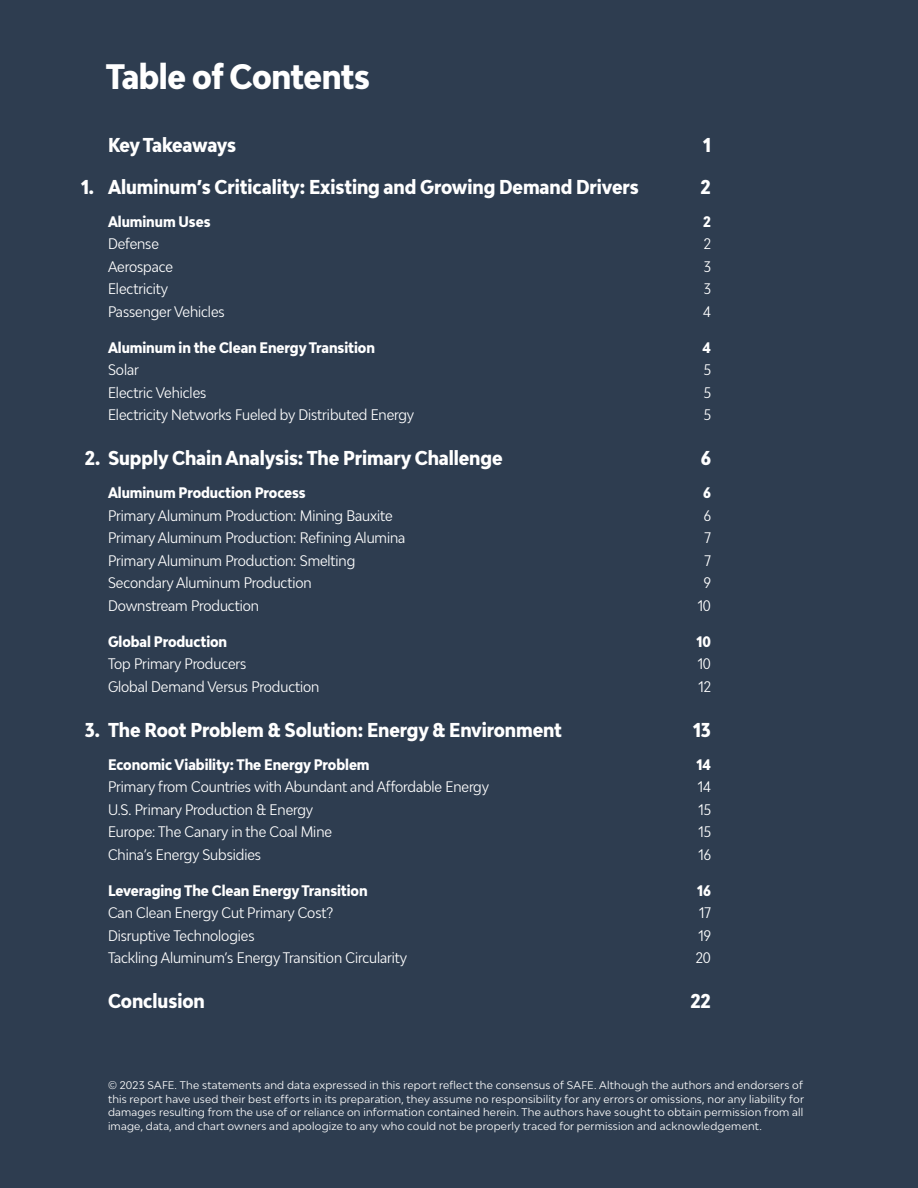
<style>
.page{position:relative;width:918px;height:1188px;background:#2e3d50}
.page>*{position:absolute;margin:0;border:0;box-sizing:border-box;transform-origin:0 0}
.Head{font:800 condensed 33px "Bw Modelica";letter-spacing:-.015em;color:#fff}
.TOC_Head{font:800 condensed 18.75px "Bw Modelica";letter-spacing:-.005em;color:#fff}
.TOC_Sublist{font:condensed 14.25px "Bw Modelica";letter-spacing:-.005em;color:#fff}
.TOC_List{font:800 condensed 14.25px "Bw Modelica";letter-spacing:-.005em;color:#fff}
.Figure_Caption{font:10.5px/13.5px "Bw Modelica";letter-spacing:.02em;color:#fff;text-align:justify}
</style>
<div class="page">
<p class="Head" style="left:106px;top:56px;width:266px">Table of Contents</p>
<p class="TOC_Head" style="left:108px;top:132px;width:130px">Key Takeaways</p>
<p class="TOC_Head" style="left:703px;top:132px;width:9px">1</p>
<p class="TOC_Head" style="left:81px;top:174px;width:559px">1. Aluminum’s Criticality: Existing and Growing Demand Drivers</p>
<p class="TOC_Head" style="left:701px;top:174px;width:12px">2</p>
<p class="TOC_List" style="left:108px;top:212px;width:104px">Aluminum Uses</p>
<p class="TOC_List" style="left:703px;top:212px;width:9px">2</p>
<p class="TOC_Sublist" style="left:108px;top:235px;width:53px">Defense</p>
<p class="TOC_Sublist" style="left:704px;top:235px;width:9px">2</p>
<p class="TOC_Sublist" style="left:108px;top:257px;width:66px">Aerospace</p>
<p class="TOC_Sublist" style="left:704px;top:257px;width:9px">3</p>
<p class="TOC_Sublist" style="left:108px;top:280px;width:62px">Electricity</p>
<p class="TOC_Sublist" style="left:704px;top:280px;width:9px">3</p>
<p class="TOC_Sublist" style="left:108px;top:302px;width:118px">Passenger Vehicles</p>
<p class="TOC_Sublist" style="left:703px;top:302px;width:9px">4</p>
<p class="TOC_List" style="left:108px;top:338px;width:268px">Aluminum in the Clean Energy Transition</p>
<p class="TOC_List" style="left:702px;top:338px;width:10px">4</p>
<p class="TOC_Sublist" style="left:108px;top:361px;width:32px">Solar</p>
<p class="TOC_Sublist" style="left:704px;top:361px;width:9px">5</p>
<p class="TOC_Sublist" style="left:108px;top:383px;width:100px">Electric Vehicles</p>
<p class="TOC_Sublist" style="left:704px;top:383px;width:9px">5</p>
<p class="TOC_Sublist" style="left:108px;top:406px;width:308px">Electricity Networks Fueled by Distributed Energy</p>
<p class="TOC_Sublist" style="left:704px;top:406px;width:9px">5</p>
<p class="TOC_Head" style="left:85px;top:446px;width:419px">2. Supply Chain Analysis: The Primary Challenge</p>
<p class="TOC_Head" style="left:701px;top:446px;width:12px">6</p>
<p class="TOC_List" style="left:108px;top:484px;width:199px">Aluminum Production Process</p>
<p class="TOC_List" style="left:703px;top:484px;width:9px">6</p>
<p class="TOC_Sublist" style="left:108px;top:506px;width:286px">Primary Aluminum Production: Mining Bauxite</p>
<p class="TOC_Sublist" style="left:704px;top:506px;width:9px">6</p>
<p class="TOC_Sublist" style="left:108px;top:529px;width:299px">Primary Aluminum Production: Refining Alumina</p>
<p class="TOC_Sublist" style="left:704px;top:529px;width:8px">7</p>
<p class="TOC_Sublist" style="left:108px;top:551px;width:249px">Primary Aluminum Production: Smelting</p>
<p class="TOC_Sublist" style="left:704px;top:551px;width:8px">7</p>
<p class="TOC_Sublist" style="left:108px;top:574px;width:205px">Secondary Aluminum Production</p>
<p class="TOC_Sublist" style="left:704px;top:574px;width:9px">9</p>
<p class="TOC_Sublist" style="left:108px;top:596px;width:153px">Downstream Production</p>
<p class="TOC_Sublist" style="left:698px;top:596px;width:15px">10</p>
<p class="TOC_List" style="left:108px;top:632px;width:121px">Global Production</p>
<p class="TOC_List" style="left:697px;top:632px;width:16px">10</p>
<p class="TOC_Sublist" style="left:108px;top:655px;width:140px">Top Primary Producers</p>
<p class="TOC_Sublist" style="left:698px;top:655px;width:15px">10</p>
<p class="TOC_Sublist" style="left:108px;top:677px;width:213px">Global Demand Versus Production</p>
<p class="TOC_Sublist" style="left:698px;top:677px;width:14px">12</p>
<p class="TOC_Head" style="left:85px;top:717px;width:479px">3. The Root Problem &amp; Solution: Energy &amp; Environment</p>
<p class="TOC_Head" style="left:693px;top:717px;width:19px">13</p>
<p class="TOC_List" style="left:108px;top:755px;width:263px">Economic Viability: The Energy Problem</p>
<p class="TOC_List" style="left:696px;top:755px;width:16px">14</p>
<p class="TOC_Sublist" style="left:108px;top:778px;width:383px">Primary from Countries with Abundant and Affordable Energy</p>
<p class="TOC_Sublist" style="left:698px;top:778px;width:15px">14</p>
<p class="TOC_Sublist" style="left:108px;top:800px;width:207px">U.S. Primary Production &amp; Energy</p>
<p class="TOC_Sublist" style="left:698px;top:800px;width:14px">15</p>
<p class="TOC_Sublist" style="left:108px;top:823px;width:226px">Europe: The Canary in the Coal Mine</p>
<p class="TOC_Sublist" style="left:698px;top:823px;width:14px">15</p>
<p class="TOC_Sublist" style="left:108px;top:845px;width:155px">China’s Energy Subsidies</p>
<p class="TOC_Sublist" style="left:699px;top:845px;width:14px">16</p>
<p class="TOC_List" style="left:108px;top:881px;width:261px">Leveraging The Clean Energy Transition</p>
<p class="TOC_List" style="left:697px;top:881px;width:15px">16</p>
<p class="TOC_Sublist" style="left:108px;top:904px;width:227px">Can Clean Energy Cut Primary Cost?</p>
<p class="TOC_Sublist" style="left:699px;top:904px;width:13px">17</p>
<p class="TOC_Sublist" style="left:108px;top:926px;width:148px">Disruptive Technologies</p>
<p class="TOC_Sublist" style="left:699px;top:926px;width:14px">19</p>
<p class="TOC_Sublist" style="left:108px;top:949px;width:301px">Tackling Aluminum’s Energy Transition Circularity</p>
<p class="TOC_Sublist" style="left:696px;top:949px;width:17px">20</p>
<p class="TOC_Head" style="left:108px;top:989px;width:98px">Conclusion</p>
<p class="TOC_Head" style="left:690px;top:989px;width:22px">22</p>
<p class="Figure_Caption" style="left:108px;top:1079px;width:697px">© 2023 SAFE. The statements and data expressed in this report reflect the consensus of SAFE. Although the authors and endorsers of this report have used their best efforts in its preparation, they assume no responsibility for any errors or omissions, nor any liability for damages resulting from the use of or reliance on information contained herein. The authors have sought to obtain permission from all image, data, and chart owners and apologize to any who could not be properly traced for permission and acknowledgement.</p>
</div>
